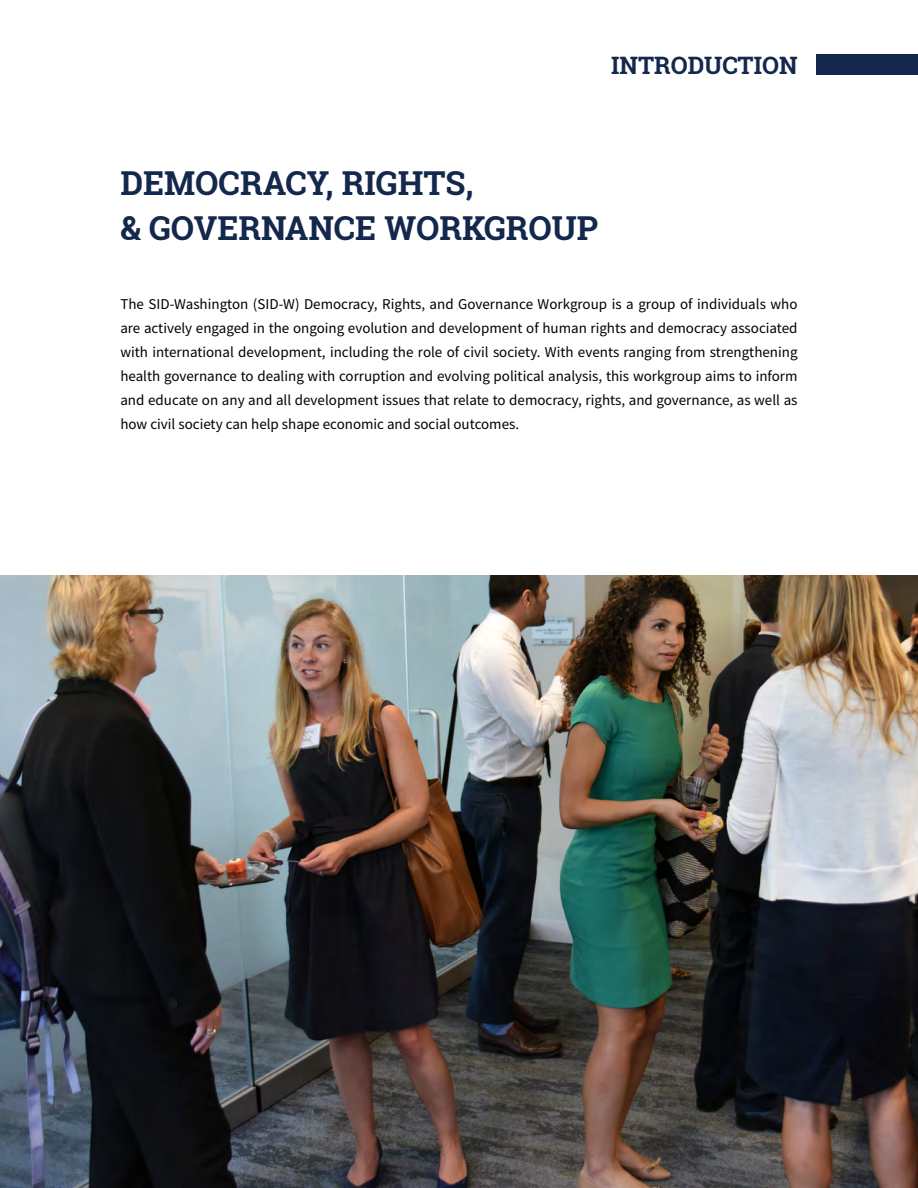
<style>
.page{position:relative;width:918px;height:1188px;background:#fff}
.page>*{position:absolute;margin:0;border:0;box-sizing:border-box;transform-origin:0 0}
.t1{font:700 33px/45px "Roboto Slab";color:#13284c}
.t2{font:700 24px "Roboto Slab";color:#13284c}
.t3{font:15px/24px "Source Sans Pro";color:#000;text-align:justify}
</style>
<div class="page">
<div style="left:817px;top:55px;width:101px;height:20px;background:#13284c"></div>
<img style="left:0;top:575px;width:918px;height:613px">
<h2 class="t2" style="left:611px;top:49px;width:188px">INTRODUCTION</h2>
<h1 class="t1" style="left:120px;top:160px;width:479px">DEMOCRACY, RIGHTS,<br>&amp; GOVERNANCE WORKGROUP</h1>
<p class="t3" style="left:120px;top:292px;width:679px">The SID-Washington (SID-W) Democracy, Rights, and Governance Workgroup is a group of individuals who are actively engaged in the ongoing evolution and development of human rights and democracy associated with international development, including the role of civil society. With events ranging from strengthening health governance to dealing with corruption and evolving political analysis, this workgroup aims to inform and educate on any and all development issues that relate to democracy, rights, and governance, as well as how civil society can help shape economic and social outcomes.</p>
</div>
